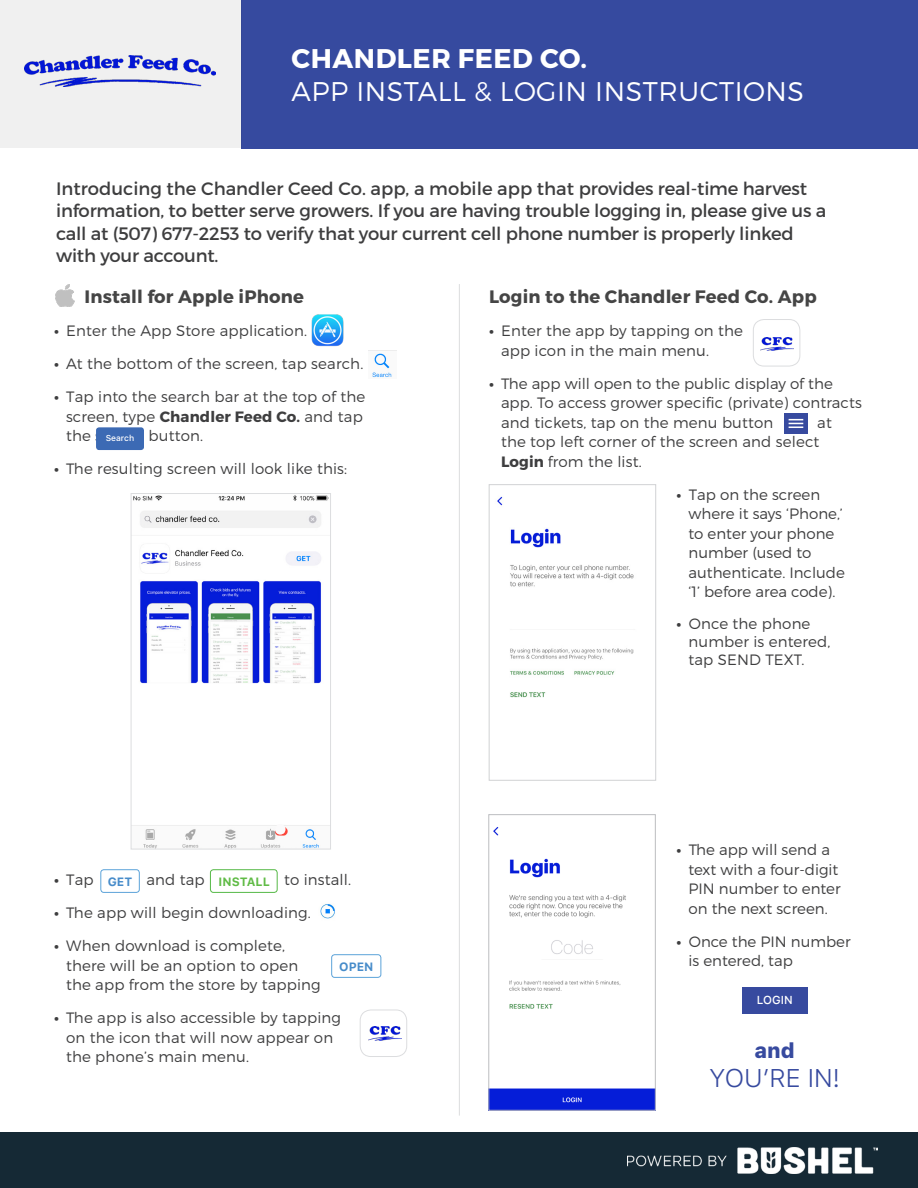
<style>
.page{position:relative;width:918px;height:1188px;background:#fff}
.page>*{position:absolute;margin:0;border:0;box-sizing:border-box;transform-origin:0 0}
.t1{font:300 27px/33px "Montserrat";letter-spacing:.02em;color:#fff}
.t2{font:300 25.5px "SFUI Text";color:#374a9f}
.t3{font:800 21px "SFUI Text";color:#374a9f}
.t4{font:18px/22.5px "Montserrat";letter-spacing:-.01em;color:#3e3e3f}
.t5{font:700 18px "Montserrat";letter-spacing:.01em;color:#454545}
.t6{font:300 15px/19.5px "Montserrat";letter-spacing:.01em;color:#3e3e3f}
.t7{font:700 12px "SFUI Text";color:#478cca}
.t8{font:700 12px "SFUI Text";color:#60bb46}
.t9{font:500 11.55px "SFUI Text";color:#fff}
.t10{font:500 8.4px "SFUI Text";color:#fff}
.s1{font-weight:700}
</style>
<div class="page">
<div style="left:0;top:1132px;width:918px;height:56px;background:#152935"></div>
<img style="left:311px;top:314px;width:33px;height:33px">
<img style="left:372px;top:353px;width:20px;height:25px">
<div style="left:96px;top:427px;width:48px;height:23px;background:#3c6ab4;border-radius:3px"></div>
<div style="left:100px;top:869px;width:40px;height:24px;border:1px solid #5ca3d9;border-radius:3px"></div>
<div style="left:210px;top:869px;width:68px;height:24px;border:1px solid #56b947;border-radius:3px"></div>
<img style="left:320px;top:904px;width:15px;height:15px">
<div style="left:331px;top:954px;width:50px;height:24px;border:1px solid #5ca3d9;border-radius:3px"></div>
<img style="left:55px;top:284px;width:20px;height:23px">
<div style="left:784px;top:413px;width:24px;height:21px;background:#374a9f"></div>
<svg style="left:789px;top:419px;width:14px;height:9px"></svg>
<img style="left:491px;top:827px;width:162px;height:281px">
<div style="left:489px;top:814px;width:166px;height:296px;border:1px solid #bcbdc0"></div>
<img style="left:497px;top:496px;width:137px;height:202px">
<div style="left:489px;top:484px;width:167px;height:296px;border:1px solid #d1d2d4"></div>
<div style="left:742px;top:987px;width:66px;height:26px;background:#374a9f"></div>
<img style="left:133px;top:495px;width:196px;height:352px">
<div style="left:131px;top:493px;width:200px;height:356px;border:1px solid #dcdddf"></div>
<div style="left:140px;top:733px;width:181px;height:47px;background:#fff"></div>
<div style="left:275px;top:824px;width:11px;height:11px;background:#fbfafb;border-radius:50%"></div>
<div style="left:360px;top:1010px;width:47px;height:47px;border:1px solid #dcdddf;border-radius:11px"></div>
<img style="left:368px;top:1026px;width:33px;height:14px">
<div style="left:753px;top:319px;width:47px;height:47px;border:1px solid #dcdddf;border-radius:11px"></div>
<img style="left:760px;top:337px;width:33px;height:14px">
<hr style="left:459px;top:284px;width:1px;height:832px;background:#dcdddf">
<div style="left:242px;top:0;width:676px;height:148px;background:#364a9f"></div>
<div style="left:0;top:0;width:242px;height:148px;background:#f0f0f0"></div>
<img style="left:627px;top:1148px;width:251px;height:25px">
<img style="left:24px;top:56px;width:192px;height:31px">
<p class="t1" style="left:292px;top:41px;width:514px"><span class="s1">CHANDLER FEED CO.<br></span>APP INSTALL &amp; LOGIN INSTRUCTIONS</p>
<p class="t4" style="left:56px;top:177px;width:772px">Introducing the Chandler Ceed Co. app, a mobile app that provides real-time harvest information, to better serve growers. If you are having trouble logging in, please give us a call at (507) 677-2253 to verify that your current cell phone number is properly linked with your account.</p>
<p class="t5" style="left:84px;top:286px;width:221px">Install for Apple iPhone</p>
<p class="t6" style="left:54px;top:321px;width:255px"><span class="s1">•</span> Enter the App Store application.</p>
<p class="t6" style="left:54px;top:354px;width:311px"><span class="s1">•</span> At the bottom of the screen, tap search.</p>
<p class="t6" style="left:66px;top:387px;width:301px;text-indent:-12px"><span class="s1">•</span> Tap into the search bar at the top of the screen, type <span class="s1">Chandler Feed Co.</span> and tap the search button.</p>
<p class="t6" style="left:54px;top:459px;width:295px"><span class="s1">•</span> The resulting screen will look like this:</p>
<p class="t5" style="left:489px;top:286px;width:329px">Login to the Chandler Feed Co. App</p>
<p class="t6" style="left:501px;top:321px;width:244px;text-indent:-12px"><span class="s1">•</span> Enter the app by tapping on the app icon in the main menu.</p>
<p class="t6" style="left:501px;top:373px;width:362px;text-indent:-12px"><span class="s1">•</span> The app will open to the public display of the app. To access grower specific (private) contracts and tickets, tap on the menu button</p>
<p class="t6" style="left:501px;top:412px;width:332px;text-indent:316px">at the top left corner of the screen and select<br><span class="s1">Login</span> from the list.</p>
<p class="t6" style="left:688px;top:484px;width:158px;text-indent:-12px"><span class="s1">•</span> Tap on the screen where it says ‘Phone,’ to enter your phone number (used to authenticate. Include ‘1’ before area code).</p>
<p class="t6" style="left:688px;top:614px;width:144px;line-height:18px;text-indent:-12px"><span class="s1">•</span> Once the phone number is entered, tap SEND TEXT.</p>
<p class="t10" style="left:106px;top:432px;width:30px">Search</p>
<p class="t6" style="left:54px;top:870px;width:41px"><span class="s1">•</span> Tap</p>
<p class="t6" style="left:146px;top:870px;width:60px">and tap</p>
<p class="t6" style="left:284px;top:870px;width:69px">to install.</p>
<p class="t6" style="left:54px;top:903px;width:258px"><span class="s1">•</span> The app will begin downloading.</p>
<p class="t6" style="left:66px;top:936px;width:256px;text-indent:-12px"><span class="s1">•</span> When download is complete, there will be an option to open the app from the store by tapping</p>
<p class="t6" style="left:66px;top:1008px;width:277px;text-indent:-12px"><span class="s1">•</span> The app is also accessible by tapping on the icon that will now appear on the phone’s main menu.</p>
<p class="t7" style="left:108px;top:873px;width:26px">GET</p>
<p class="t8" style="left:219px;top:873px;width:53px">INSTALL</p>
<p class="t7" style="left:339px;top:958px;width:36px">OPEN</p>
<p class="t6" style="left:688px;top:840px;width:154px;text-indent:-12px"><span class="s1">•</span> The app will send a text with a four-digit<br>PIN number to enter on the next screen.</p>
<p class="t6" style="left:688px;top:931px;width:164px;text-indent:-12px"><span class="s1">•</span> Once the PIN number is entered, tap</p>
<p class="t9" style="left:757px;top:992px;width:37px">LOGIN</p>
<p class="t3" style="left:754px;top:1035px;width:42px">and</p>
<p class="t2" style="left:709px;top:1061px;width:133px">YOU’RE IN!</p>
</div>
